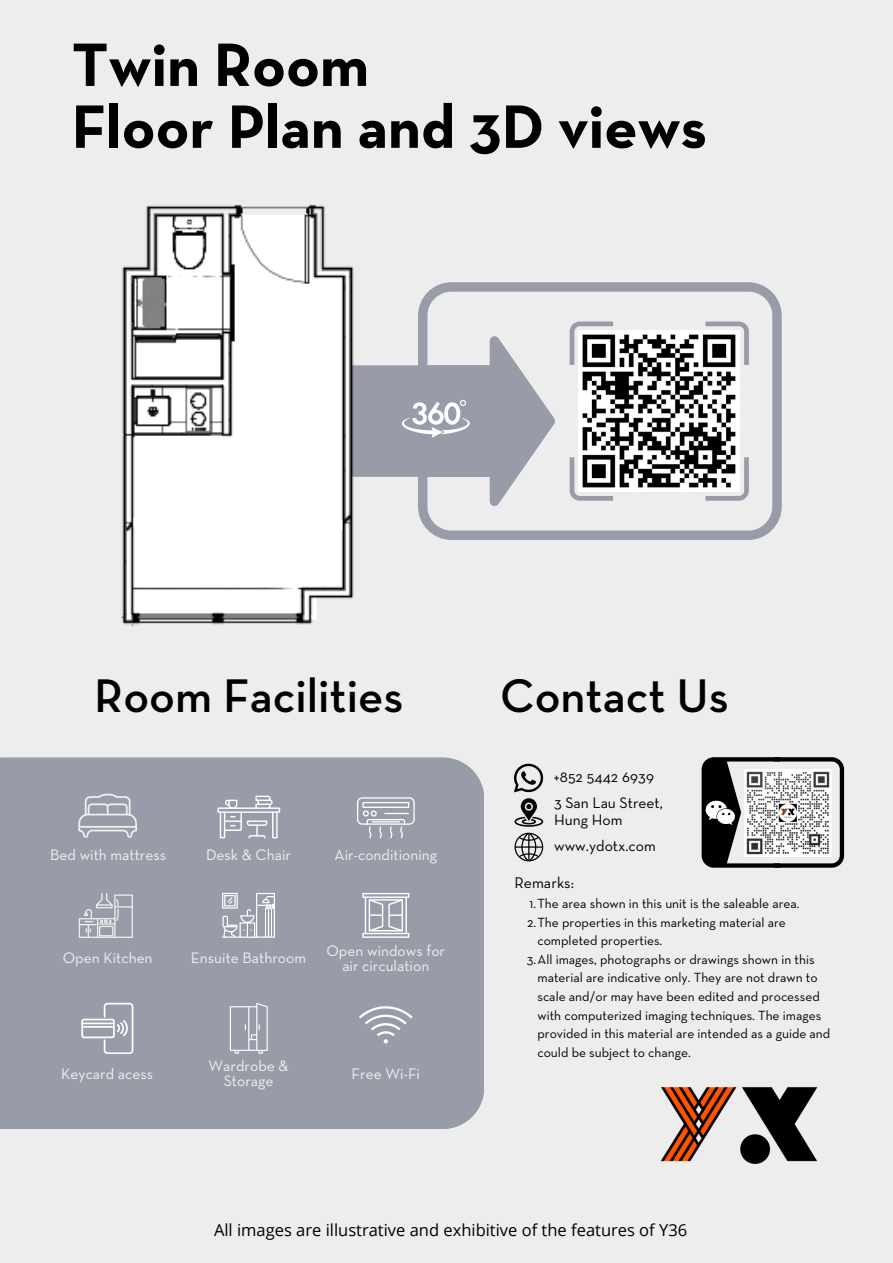
<style>
.page{position:relative;width:893px;height:1263px;background:#ededed}
.page>*{position:absolute;margin:0;border:0;box-sizing:border-box;transform-origin:0 0}
.t1{font:700 62.25px/61.9px "Neutraface Text";color:#000}
.t2{font:600 48px "Neutraface Text";color:#000}
.t3{font:16.5px "Open Sans";color:#000}
.t4{font:15.75px "Neutraface Text";color:#000}
.t5{font:15.52px/16.9px "Neutraface Text";color:#000}
.t6{font:15.45px/15.1px "Neutraface Text";color:#f3efee;text-align:center}
.t7{font:13.5px/18.6px "Neutraface Text";color:#000}
</style>
<div class="page">
<img style="left:660px;top:1087px;width:158px;height:77px">
<svg style="left:418px;top:282px;width:363px;height:258px"></svg>
<img style="left:578px;top:330px;width:161px;height:162px">
<img style="left:121px;top:205px;width:233px;height:422px">
<svg style="left:349px;top:336px;width:206px;height:170px"></svg>
<svg style="left:514px;top:798px;width:29px;height:29px"></svg>
<svg style="left:514px;top:833px;width:29px;height:28px"></svg>
<img style="left:514px;top:764px;width:29px;height:28px">
<div style="left:0;top:757px;width:484px;height:372px;background:#989ca9"></div>
<svg style="left:78px;top:794px;width:59px;height:44px"></svg>
<svg style="left:79px;top:893px;width:54px;height:45px;background:#adb0b9"></svg>
<svg style="left:357px;top:797px;width:58px;height:41px;background:#b0b3bd"></svg>
<svg style="left:359px;top:1006px;width:54px;height:37px;background:#aaadb8"></svg>
<svg style="left:230px;top:1003px;width:38px;height:50px;background:#a9acb7"></svg>
<svg style="left:222px;top:893px;width:53px;height:45px;background:#b6b9c2"></svg>
<svg style="left:217px;top:796px;width:63px;height:42px;background:#b1b4be"></svg>
<svg style="left:81px;top:1003px;width:52px;height:51px;background:#a9acb7"></svg>
<hr style="left:81px;top:1022px;width:33px;height:2px;background:#fff">
<hr style="left:81px;top:1026px;width:33px;height:2px;background:#fff">
<svg style="left:362px;top:893px;width:47px;height:45px;background:#babdc5"></svg>
<svg style="left:701px;top:757px;width:143px;height:111px"></svg>
<p class="t1" style="left:72px;top:38px;width:636px">Twin Room<br>Floor Plan and 3D views</p>
<h3 class="t2" style="left:94px;top:674px;width:310px">Room Facilities</h3>
<p class="t6" style="left:50px;top:848px;width:117px">Bed with mattress</p>
<h3 class="t6" style="left:206px;top:848px;width:86px">Desk &amp; Chair</h3>
<h3 class="t6" style="left:334px;top:848px;width:104px">Air-conditioning</h3>
<h3 class="t6" style="left:63px;top:951px;width:91px">Open Kitchen</h3>
<p class="t6" style="left:191px;top:951px;width:117px">Ensuite Bathroom</p>
<p class="t6" style="left:326px;top:943px;width:120px">Open windows for air circulation</p>
<h3 class="t6" style="left:61px;top:1067px;width:93px">Keycard acess</h3>
<p class="t6" style="left:208px;top:1059px;width:82px">Wardrobe &amp;<br>Storage</p>
<p class="t6" style="left:352px;top:1067px;width:70px">Free Wi-Fi</p>
<h2 class="t2" style="left:500px;top:674px;width:230px">Contact Us</h2>
<p class="t5" style="left:554px;top:769px;width:102px">+852 5442 6939</p>
<h1 class="t5" style="left:554px;top:795px;width:110px">3 San Lau Street,<br>Hung Hom</h1>
<p class="t5" style="left:554px;top:838px;width:103px">www.ydotx.com</p>
<p class="t4" style="left:514px;top:876px;width:61px">Remarks:</p>
<h3 class="t7" style="left:529px;top:895px;width:272px">1.The area shown in this unit is the saleable area.</h3>
<p class="t7" style="left:537px;top:914px;width:250px;text-indent:-10px">2.The properties in this marketing material are completed properties.</p>
<h3 class="t7" style="left:537px;top:951px;width:294px;text-indent:-11px">3.All images, photographs or drawings shown in this material are indicative only. They are not drawn to scale and/or may have been edited and processed with computerized imaging techniques. The images provided in this material are intended as a guide and could be subject to change.</h3>
<h2 class="t3" style="left:214px;top:1218px;width:475px">All images are illustrative and exhibitive of the features of Y36</h2>
</div>
